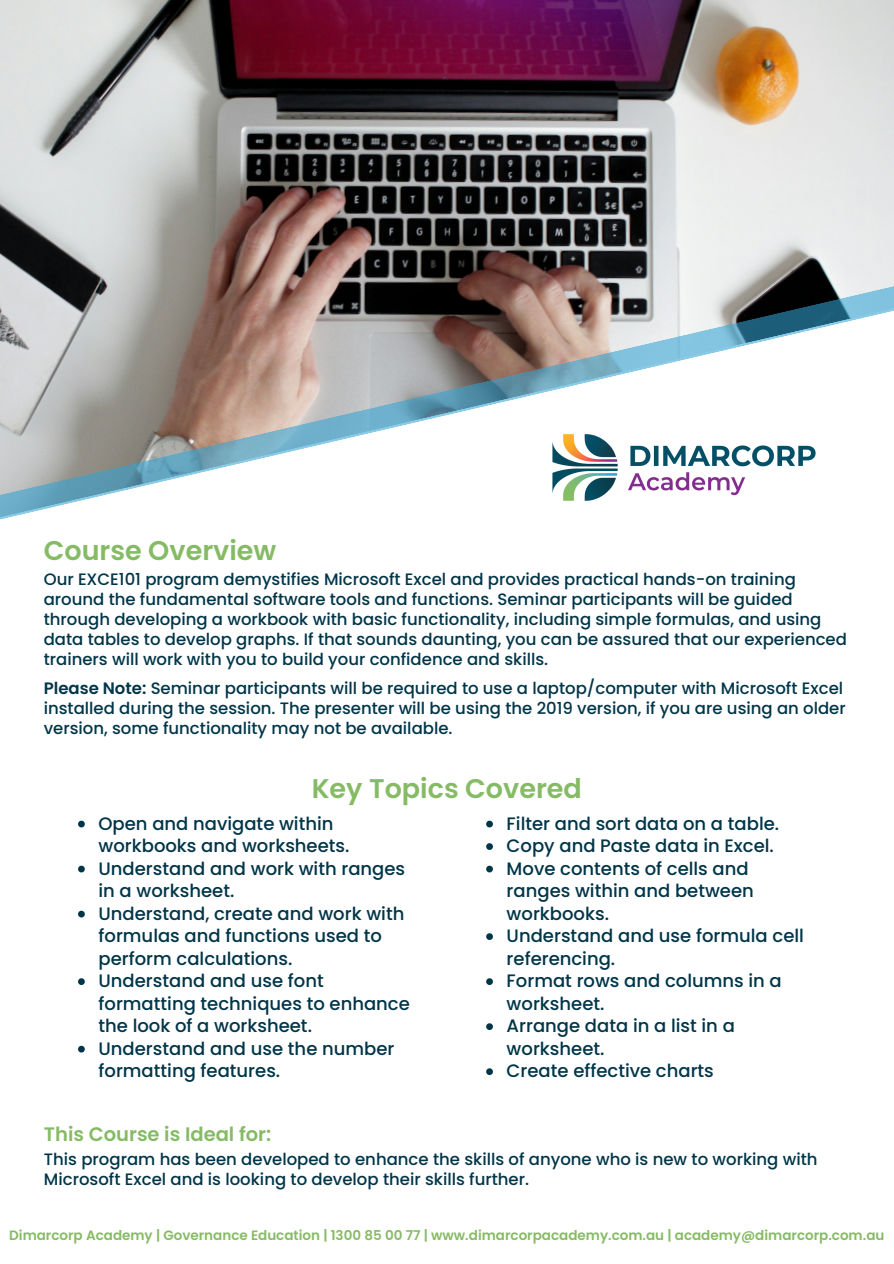
<style>
.page{position:relative;width:894px;height:1264px;background:#fff}
.page>*{position:absolute;margin:0;border:0;box-sizing:border-box;transform-origin:0 0}
.t1{font:600 27px "Poppins";color:#86bb65}
.t2{font:600 19.5px "Poppins";color:#86bb65}
.t3{font:500 18px/22.5px "Poppins";color:#003548}
.t4{font:500 16.5px/20px "Poppins";color:#003548}
.t5{font:600 13.5px "Poppins";color:#86bb65}
.s1{font-weight:600}
</style>
<div class="page">
<img style="left:0;top:0;width:893px;height:262px">
<svg style="left:0;top:262px;width:893px;height:258px"></svg>
<img style="left:532px;top:422px;width:308px;height:90px">
<svg style="left:78px;top:820px;width:7px;height:7px"></svg>
<svg style="left:78px;top:865px;width:7px;height:7px"></svg>
<svg style="left:78px;top:910px;width:7px;height:7px"></svg>
<svg style="left:78px;top:978px;width:7px;height:7px"></svg>
<svg style="left:78px;top:1045px;width:7px;height:7px"></svg>
<svg style="left:486px;top:820px;width:7px;height:7px"></svg>
<svg style="left:486px;top:843px;width:7px;height:7px"></svg>
<svg style="left:486px;top:865px;width:7px;height:7px"></svg>
<svg style="left:486px;top:933px;width:7px;height:7px"></svg>
<svg style="left:486px;top:978px;width:7px;height:7px"></svg>
<svg style="left:486px;top:1023px;width:7px;height:7px"></svg>
<svg style="left:486px;top:1068px;width:7px;height:7px"></svg>
<h4 class="t1" style="left:44px;top:531px;width:234px">Course Overview</h4>
<h4 class="t4" style="left:44px;top:569px;width:804px">Our EXCE101 program demystifies Microsoft Excel and provides practical hands-on training around the fundamental software tools and functions. Seminar participants will be guided through developing a workbook with basic functionality, including simple formulas, and using data tables to develop graphs. If that sounds daunting, you can be assured that our experienced trainers will work with you to build your confidence and skills.</h4>
<h4 class="t4" style="left:44px;top:678px;width:803px"><span class="s1">Please Note:</span> Seminar participants will be required to use a laptop/computer with Microsoft Excel installed during the session. The presenter will be using the 2019 version, if you are using an older version, some functionality may not be available.</h4>
<h1 class="t1" style="left:311px;top:769px;width:271px">Key Topics Covered</h1>
<p class="t3" style="left:98px;top:812px;width:252px">Open and navigate within workbooks and worksheets.</p>
<p class="t3" style="left:98px;top:857px;width:308px">Understand and work with ranges in a worksheet.</p>
<p class="t3" style="left:98px;top:902px;width:307px">Understand, create and work with formulas and functions used to perform calculations.</p>
<p class="t3" style="left:98px;top:969px;width:313px">Understand and use font formatting techniques to enhance the look of a worksheet.</p>
<p class="t3" style="left:98px;top:1037px;width:297px">Understand and use the number formatting features.</p>
<p class="t3" style="left:506px;top:812px;width:274px">Filter and sort data on a table.</p>
<p class="t3" style="left:506px;top:834px;width:269px">Copy and Paste data in Excel.</p>
<p class="t3" style="left:506px;top:857px;width:249px">Move contents of cells and ranges within and between workbooks.</p>
<p class="t3" style="left:506px;top:924px;width:299px">Understand and use formula cell referencing.</p>
<p class="t3" style="left:506px;top:969px;width:276px">Format rows and columns in a worksheet.</p>
<p class="t3" style="left:506px;top:1014px;width:230px">Arrange data in a list in a worksheet.</p>
<p class="t3" style="left:506px;top:1059px;width:209px">Create effective charts</p>
<h2 class="t2" style="left:44px;top:1120px;width:229px">This Course is Ideal for:</h2>
<h4 class="t4" style="left:44px;top:1148px;width:775px;line-height:20.5px">This program has been developed to enhance the skills of anyone who is new to working with<br>Microsoft Excel and is looking to develop their skills further.</h4>
<p class="t5" style="left:9px;top:1225px;width:876px">Dimarcorp Academy | Governance Education | 1300 85 00 77 | www.dimarcorpacademy.com.au | academy@dimarcorp.com.au</p>
</div>
